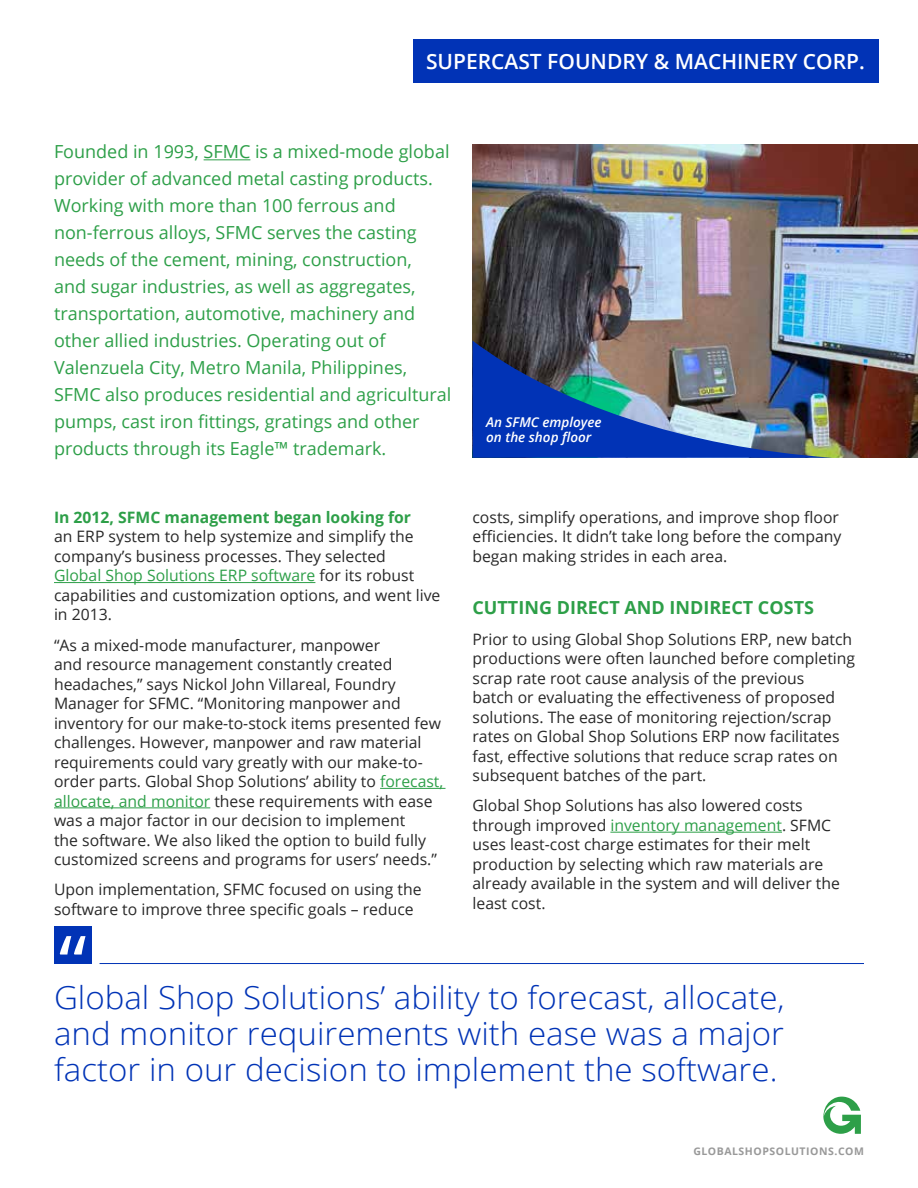
<style>
.page{position:relative;width:918px;height:1188px;background:#fff}
.page>*{position:absolute;margin:0;border:0;box-sizing:border-box;transform-origin:0 0}
.t1{font:300 31.5px/36px "Open Sans";color:#0133b6;text-align:justify;scale:1.05 1}
.t2{font:600 21px "Open Sans";color:#fff}
.t3{font:18px/27px "Open Sans";color:#2d9f48}
.t4{font:700 18px "Open Sans";color:#2d9f48}
.t5{font:15.75px/19.5px "Open Sans";color:#282828}
.t6{font:700 15.75px "Open Sans";color:#2d9f48}
.t7{font:italic 600 13.5px/15px "Open Sans";color:#fff}
.t8{font:700 10.5px "Open Sans";letter-spacing:.05em;color:#999}
.s1{color:#2d9f48}
</style>
<div class="page">
<svg style="left:823px;top:1097px;width:38px;height:37px"></svg>
<div style="left:413px;top:39px;width:465px;height:43px;background:#0133b6"></div>
<hr style="left:204px;top:159px;width:46px;height:1px;background:#2d9f48">
<hr style="left:54px;top:582px;width:261px;height:1px;background:#2d9f48">
<hr style="left:380px;top:788px;width:66px;height:1px;background:#2d9f48">
<hr style="left:54px;top:807px;width:156px;height:1px;background:#2d9f48">
<hr style="left:610px;top:832px;width:172px;height:1px;background:#2d9f48">
<img style="left:472px;top:145px;width:446px;height:313px">
<img style="left:473px;top:341px;width:360px;height:117px">
<hr style="left:100px;top:963px;width:764px;height:1px;background:#0133b6">
<div style="left:54px;top:927px;width:37px;height:37px;background:#0133b6"></div>
<svg style="left:60px;top:936px;width:26px;height:19px"></svg>
<h2 class="t2" style="left:426px;top:47px;width:440px">SUPERCAST FOUNDRY &amp; MACHINERY CORP.</h2>
<p class="t3" style="left:54px;top:138px;width:399px">Founded in 1993, SFMC is a mixed-mode global provider of advanced metal casting products.<br>Working with more than 100 ferrous and non-ferrous alloys, SFMC serves the casting needs of the cement, mining, construction,<br>and sugar industries, as well as aggregates, transportation, automotive, machinery and other allied industries. Operating out of Valenzuela City, Metro Manila, Philippines, SFMC also produces residential and agricultural pumps, cast iron fittings, gratings and other products through its Eagle™ trademark.</p>
<p class="t6" style="left:54px;top:506px;width:359px">In 2012, SFMC management began looking for</p>
<p class="t5" style="left:54px;top:527px;width:388px">an ERP system to help systemize and simplify the company’s business processes. They selected<br><span class="s1">Global Shop Solutions ERP software</span> for its robust capabilities and customization options, and went live in 2013.</p>
<p class="t5" style="left:54px;top:635px;width:391px">“As a mixed-mode manufacturer, manpower<br>and resource management constantly created headaches,” says Nickol John Villareal, Foundry Manager for SFMC. “Monitoring manpower and inventory for our make-to-stock items presented few challenges. However, manpower and raw material requirements could vary greatly with our make-to&shy;order parts. Global Shop Solutions’ ability to <span class="s1">forecast, allocate, and monitor</span> these requirements with ease was a major factor in our decision to implement<br>the software. We also liked the option to build fully customized screens and programs for users’ needs.”</p>
<p class="t5" style="left:54px;top:880px;width:369px">Upon implementation, SFMC focused on using the software to improve three specific goals – reduce</p>
<p class="t7" style="left:486px;top:414px;width:117px">An SFMC employee on the shop floor</p>
<p class="t5" style="left:472px;top:507px;width:370px">costs, simplify operations, and improve shop floor efficiencies. It didn’t take long before the company began making strides in each area.</p>
<p class="t4" style="left:472px;top:595px;width:343px">CUTTING DIRECT AND INDIRECT COSTS</p>
<p class="t5" style="left:472px;top:629px;width:384px">Prior to using Global Shop Solutions ERP, new batch productions were often launched before completing scrap rate root cause analysis of the previous<br>batch or evaluating the effectiveness of proposed solutions. The ease of monitoring rejection/scrap rates on Global Shop Solutions ERP now facilitates fast, effective solutions that reduce scrap rates on subsequent batches of the part.</p>
<p class="t5" style="left:472px;top:796px;width:369px">Global Shop Solutions has also lowered costs through improved <span class="s1">inventory management</span>. SFMC uses least-cost charge estimates for their melt production by selecting which raw materials are already available in the system and will deliver the least cost.</p>
<h1 class="t1" style="left:54px;top:979px;width:697px">Global Shop Solutions’ ability to forecast, allocate, and monitor requirements with ease was a major factor in our decision to implement the software.</h1>
<p class="t8" style="left:693px;top:1144px;width:172px">GLOBALSHOPSOLUTIONS.COM</p>
</div>
